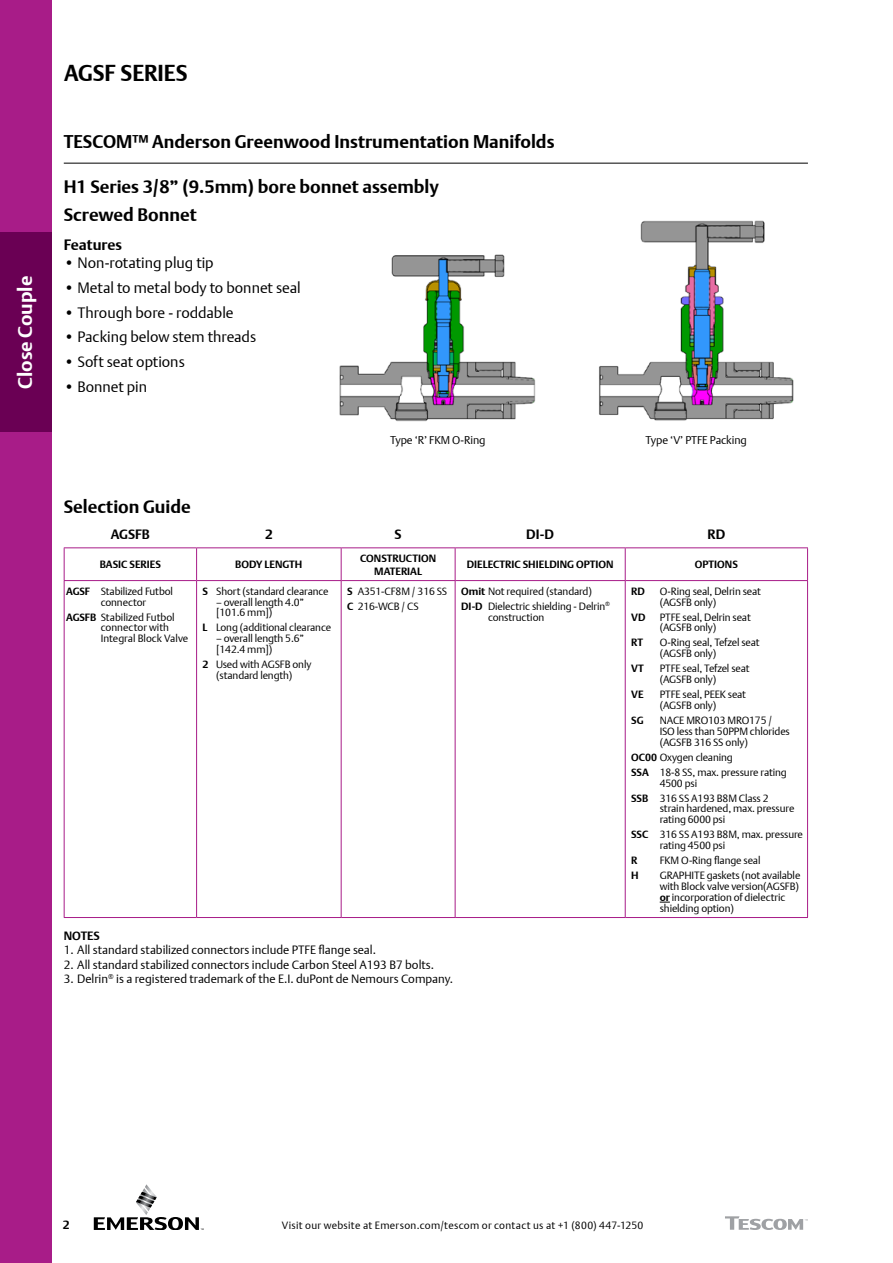
<style>
.page{position:relative;width:893px;height:1263px;background:#fff}
.page>*{position:absolute;margin:0;border:0;box-sizing:border-box;transform-origin:0 0}
.t1{font:22.5px "DTL Argo T Bold";color:#000}
.t2{font:19.5px "DTL Argo T Bold";color:#fff}
.t3{font:700 18px "DTL Argo T";color:#000}
.t4{font:18px "DTL Argo T Bold";color:#000}
.t5{font:15px "DTL Argo T Light";color:#000}
.t6{font:700 15px "DTL Argo T";letter-spacing:-.005em;color:#000}
.t7{font:700 13.5px "DTL Argo T";color:#000}
.t8{font:12px "DTL Argo T Light";color:#000}
.t9{font:700 12px "DTL Argo T";color:#000}
.Image_Annotation_Med{font:11.25px "DTL Argo T Light";letter-spacing:-.01em;color:#000}
.Table_Header{font:10.5px/10.8px "DTL Argo T Light";letter-spacing:-.01em;color:#000}
.t10{font:700 10.5px "DTL Argo T";color:#000}
.Table_Header-2{font:10.5px "DTL Argo T Light";letter-spacing:.025em;color:#000}
.Table_Body{font:10.5px "DTL Argo T Light";letter-spacing:-.01em;color:#000}
.s1{font-family:"DTL Argo T";font-weight:700}
.s2{font-family:"DTL Argo T Bold"}
</style>
<div class="page">
<div style="left:0;top:0;width:51px;height:1263px;background:#a81c88"></div>
<hr style="left:64px;top:163px;width:744px;height:1px;background:#000">
<div style="left:0;top:233px;width:51px;height:199px;background:#6a0054"></div>
<svg style="left:94px;top:1184px;width:110px;height:46px"></svg>
<svg style="left:725px;top:1216px;width:83px;height:14px"></svg>
<img style="left:339px;top:254px;width:197px;height:168px">
<img style="left:599px;top:220px;width:195px;height:201px">
<hr style="left:64px;top:547px;width:133px;height:1px;background:#a81c88">
<hr style="left:64px;top:548px;width:1px;height:32px;background:#a81c88">
<hr style="left:197px;top:547px;width:144px;height:1px;background:#a81c88">
<hr style="left:196px;top:548px;width:1px;height:32px;background:#a81c88">
<hr style="left:341px;top:547px;width:114px;height:1px;background:#a81c88">
<hr style="left:341px;top:548px;width:1px;height:32px;background:#a81c88">
<hr style="left:455px;top:547px;width:170px;height:1px;background:#a81c88">
<hr style="left:455px;top:548px;width:1px;height:32px;background:#a81c88">
<hr style="left:625px;top:547px;width:183px;height:1px;background:#a81c88">
<hr style="left:625px;top:548px;width:1px;height:32px;background:#a81c88">
<hr style="left:807px;top:548px;width:1px;height:32px;background:#a81c88">
<hr style="left:64px;top:580px;width:133px;height:1px;background:#a81c88">
<hr style="left:64px;top:581px;width:1px;height:336px;background:#a81c88">
<hr style="left:197px;top:580px;width:144px;height:1px;background:#a81c88">
<hr style="left:196px;top:581px;width:1px;height:336px;background:#a81c88">
<hr style="left:341px;top:580px;width:114px;height:1px;background:#a81c88">
<hr style="left:341px;top:581px;width:1px;height:336px;background:#a81c88">
<hr style="left:455px;top:580px;width:170px;height:1px;background:#a81c88">
<hr style="left:455px;top:581px;width:1px;height:336px;background:#a81c88">
<hr style="left:625px;top:580px;width:183px;height:1px;background:#a81c88">
<hr style="left:625px;top:581px;width:1px;height:336px;background:#a81c88">
<hr style="left:807px;top:581px;width:1px;height:336px;background:#a81c88">
<hr style="left:64px;top:917px;width:133px;height:1px;background:#a81c88">
<hr style="left:197px;top:917px;width:144px;height:1px;background:#a81c88">
<hr style="left:341px;top:917px;width:114px;height:1px;background:#a81c88">
<hr style="left:455px;top:917px;width:170px;height:1px;background:#a81c88">
<hr style="left:625px;top:917px;width:183px;height:1px;background:#a81c88">
<h2 class="t2" style="left:14px;top:389px;width:115px;rotate:-90deg">Close Couple</h2>
<h1 class="t1" style="left:64px;top:60px;width:125px">AGSF SERIES</h1>
<h3 class="t4" style="left:64px;top:131px;width:492px">TESCOM™ Anderson Greenwood Instrumentation Manifolds</h3>
<p class="t3" style="left:64px;top:176px;width:377px">H1 Series 3/8” (9.5mm) bore bonnet assembly</p>
<p class="t3" style="left:64px;top:204px;width:134px">Screwed Bonnet</p>
<p class="t6" style="left:64px;top:236px;width:60px">Features</p>
<p class="t5" style="left:64px;top:254px;width:151px">• Non-rotating plug tip</p>
<p class="t5" style="left:64px;top:278px;width:238px">• Metal to metal body to bonnet seal</p>
<p class="t5" style="left:64px;top:303px;width:171px">• Through bore - roddable</p>
<p class="t5" style="left:64px;top:328px;width:194px">• Packing below stem threads</p>
<p class="t5" style="left:64px;top:353px;width:123px">• Soft seat options</p>
<p class="t5" style="left:64px;top:377px;width:85px">• Bonnet pin</p>
<p class="Image_Annotation_Med" style="left:390px;top:433px;width:97px">Type ‘R’ FKM O-Ring</p>
<p class="Image_Annotation_Med" style="left:646px;top:433px;width:103px">Type ‘V’ PTFE Packing</p>
<p class="t3" style="left:64px;top:496px;width:128px">Selection Guide</p>
<p class="t7" style="left:111px;top:527px;width:41px">AGSFB</p>
<p class="t7" style="left:265px;top:527px;width:9px">2</p>
<p class="t7" style="left:395px;top:527px;width:9px">S</p>
<p class="t7" style="left:526px;top:527px;width:29px">DI-D</p>
<p class="t7" style="left:708px;top:527px;width:19px">RD</p>
<p class="t10" style="left:100px;top:558px;width:63px">BASIC SERIES</p>
<p class="t10" style="left:235px;top:558px;width:69px">BODY LENGTH</p>
<p class="t10" style="left:360px;top:552px;width:77px">CONSTRUCTION</p>
<p class="t10" style="left:374px;top:565px;width:49px">MATERIAL</p>
<p class="t10" style="left:467px;top:558px;width:148px">DIELECTRIC SHIELDING OPTION</p>
<p class="t10" style="left:695px;top:558px;width:44px">OPTIONS</p>
<p class="Table_Header" style="left:101px;top:585px;width:74px;text-indent:-34px"><span class="s1">AGSF</span> Stabilized Futbol connector</p>
<p class="Table_Header" style="left:101px;top:611px;width:89px;text-indent:-34px"><span class="s1">AGSFB</span> Stabilized Futbol connector with<br>Integral Block Valve</p>
<p class="Table_Header" style="left:203px;top:585px;width:128px"><span class="s1">S</span> Short (standard clearance</p>
<p class="Table_Header" style="left:216px;top:596px;width:90px">– overall length 4.0” [101.6 mm])</p>
<p class="Table_Header" style="left:203px;top:622px;width:130px"><span class="s1">L</span> Long (additional clearance</p>
<p class="Table_Header" style="left:216px;top:633px;width:90px">– overall length 5.6” [142.4 mm])</p>
<p class="Table_Header" style="left:203px;top:659px;width:110px;text-align:center"><span class="s1">2</span> Used with AGSFB only (standard length)</p>
<p class="Table_Body" style="left:347px;top:585px;width:102px"><span class="s1">S</span> A351-CF8M / 316 SS</p>
<p class="Table_Body" style="left:347px;top:600px;width:73px"><span class="s1">C</span> 216-WCB / CS</p>
<p class="Table_Header" style="left:461px;top:585px;width:132px"><span class="s1">Omit</span> Not required (standard)</p>
<p class="Table_Header" style="left:488px;top:600px;width:124px;text-indent:-27px"><span class="s1">DI-D</span> Dielectric shielding - Delrin<sup>® </sup>construction</p>
<p class="t10" style="left:631px;top:585px;width:15px">RD</p>
<p class="Table_Header" style="left:660px;top:585px;width:103px">O-Ring seal, Delrin seat (AGSFB only)</p>
<p class="t10" style="left:631px;top:611px;width:16px">VD</p>
<p class="Table_Header" style="left:660px;top:611px;width:93px">PTFE seal, Delrin seat (AGSFB only)</p>
<p class="t10" style="left:631px;top:636px;width:13px">RT</p>
<p class="Table_Header" style="left:660px;top:637px;width:101px">O-Ring seal, Tefzel seat (AGSFB only)</p>
<p class="t10" style="left:631px;top:662px;width:14px">VT</p>
<p class="Table_Header" style="left:660px;top:663px;width:91px">PTFE seal, Tefzel seat (AGSFB only)</p>
<p class="t10" style="left:631px;top:688px;width:14px">VE</p>
<p class="Table_Header" style="left:660px;top:689px;width:88px">PTFE seal, PEEK seat (AGSFB only)</p>
<p class="t10" style="left:631px;top:714px;width:14px">SG</p>
<p class="Table_Header" style="left:660px;top:715px;width:132px">NACE MRO103 MRO175 /<br>ISO less than 50PPM chlorides (AGSFB 316 SS only)</p>
<p class="Table_Header" style="left:631px;top:751px;width:103px"><span class="s1">OC00</span> Oxygen cleaning</p>
<p class="Table_Header" style="left:660px;top:766px;width:129px;text-indent:-28px"><span class="s1">SSA</span> 18-8 SS, max. pressure rating<br>4500 psi</p>
<p class="Table_Header" style="left:660px;top:792px;width:136px;text-indent:-28px"><span class="s1">SSB</span> 316 SS A193 B8M Class 2 strain hardened, max. pressure rating 6000 psi</p>
<p class="Table_Header" style="left:660px;top:829px;width:145px;text-indent:-28px"><span class="s1">SSC</span> 316 SS A193 B8M, max. pressure rating 4500 psi</p>
<p class="t10" style="left:631px;top:854px;width:8px">R</p>
<p class="Table_Header" style="left:660px;top:855px;width:102px">FKM O-Ring flange seal</p>
<p class="t10" style="left:631px;top:869px;width:9px">H</p>
<p class="Table_Header" style="left:660px;top:870px;width:142px">GRAPHITE gaskets (not available with Block valve version(AGSFB) <span class="s2">or</span> incorporation of dielectric shielding option)</p>
<p class="t9" style="left:64px;top:928px;width:38px">NOTES</p>
<p class="t8" style="left:64px;top:943px;width:314px">1. All standard stabilized connectors include PTFE flange seal.</p>
<p class="t8" style="left:64px;top:957px;width:372px">2. All standard stabilized connectors include Carbon Steel A193 B7 bolts.</p>
<p class="t8" style="left:64px;top:972px;width:391px">3. Delrin<sup>®</sup> is a registered trademark of the E.I. duPont de Nemours Company.</p>
<p class="t9" style="left:63px;top:1217px;width:8px">2</p>
<p class="Table_Header-2" style="left:282px;top:1219px;width:363px">Visit our website at Emerson.com/tescom or contact us at +1 (800) 447-1250</p>
</div>
